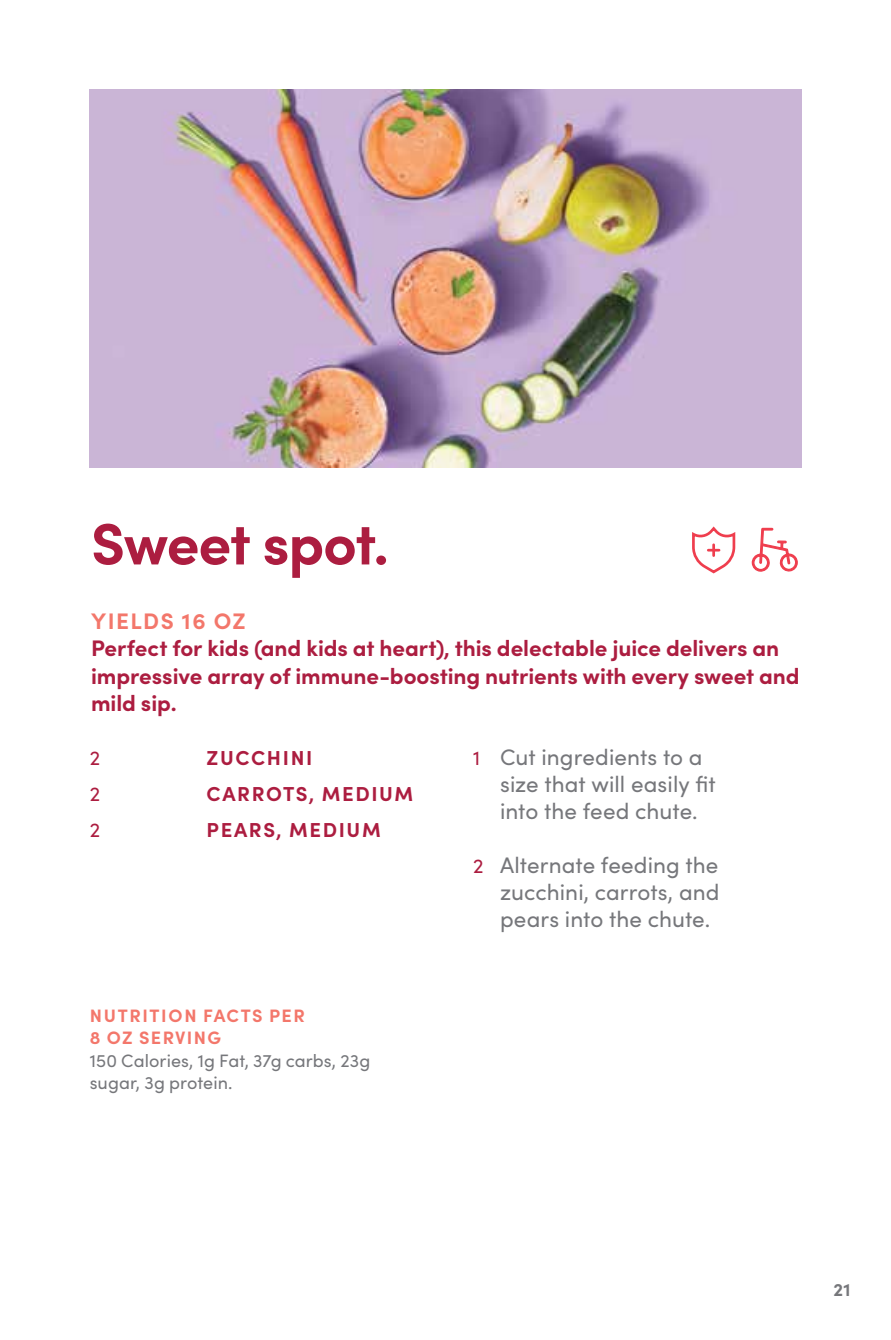
<style>
.page{position:relative;width:891px;height:1340px;background:#fff}
.page>*{position:absolute;margin:0;border:0;box-sizing:border-box;transform-origin:0 0}
.t1{font:700 58.5px "Sofia Pro";letter-spacing:-.025em;color:#ac1d40}
.t2{font:700 22.5px/27px "Sofia Pro";letter-spacing:-.005em;color:#ac1d40}
.t3{font:22.5px/27px "Sofia Pro";letter-spacing:.005em;color:#76777b}
.t4{font:700 22.5px "Sofia Pro";letter-spacing:.07em;color:#f3776b}
.t5{font:700 20.25px/36px "Sofia Pro";letter-spacing:.08em;color:#ac1d40}
.t6{font:20.25px/36px "Sofia Pro";color:#ac1d40;text-align:justify}
.t7{font:18px/22.5px "Sofia Pro";letter-spacing:.005em;color:#76777b}
.t8{font:700 18px/22.5px "Sofia Pro";letter-spacing:.08em;color:#f3776b}
.t9{font:700 18px "Sofia Pro";color:#76777b}
.s1{font-size:20.25px;color:#ac1d40}
</style>
<div class="page">
<svg style="left:692px;top:526px;width:44px;height:48px"></svg>
<svg style="left:751px;top:527px;width:47px;height:45px"></svg>
<img style="left:89px;top:89px;width:713px;height:378px">
<h1 class="t1" style="left:91px;top:499px;width:299px">Sweet spot.</h1>
<p class="t4" style="left:91px;top:604px;width:156px">YIELDS 16 OZ</p>
<p class="t2" style="left:91px;top:633px;width:710px">Perfect for kids (and kids at heart), this delectable juice delivers an impressive array of immune-boosting nutrients with every sweet and mild sip.</p>
<p class="t6" style="left:90px;top:738px;width:12px">2<br>2<br>2</p>
<p class="t5" style="left:207px;top:738px;width:208px">ZUCCHINI<br>CARROTS, MEDIUM<br>PEARS, MEDIUM</p>
<p class="t3" style="left:500px;top:742px;width:217px;text-indent:-27px"><span class="s1">1</span> Cut ingredients to a size that will easily fit into the feed chute.</p>
<p class="t3" style="left:500px;top:850px;width:221px;text-align:justify;text-indent:-27px"><span class="s1">2</span> Alternate feeding the zucchini, carrots, and pears into the chute.</p>
<p class="t8" style="left:90px;top:1002px;width:217px">NUTRITION FACTS PER<br>8 OZ SERVING</p>
<p class="t7" style="left:90px;top:1048px;width:282px">150 Calories, 1g Fat, 37g carbs, 23g sugar, 3g protein.</p>
<p class="t9" style="left:833px;top:1275px;width:19px">21</p>
</div>
